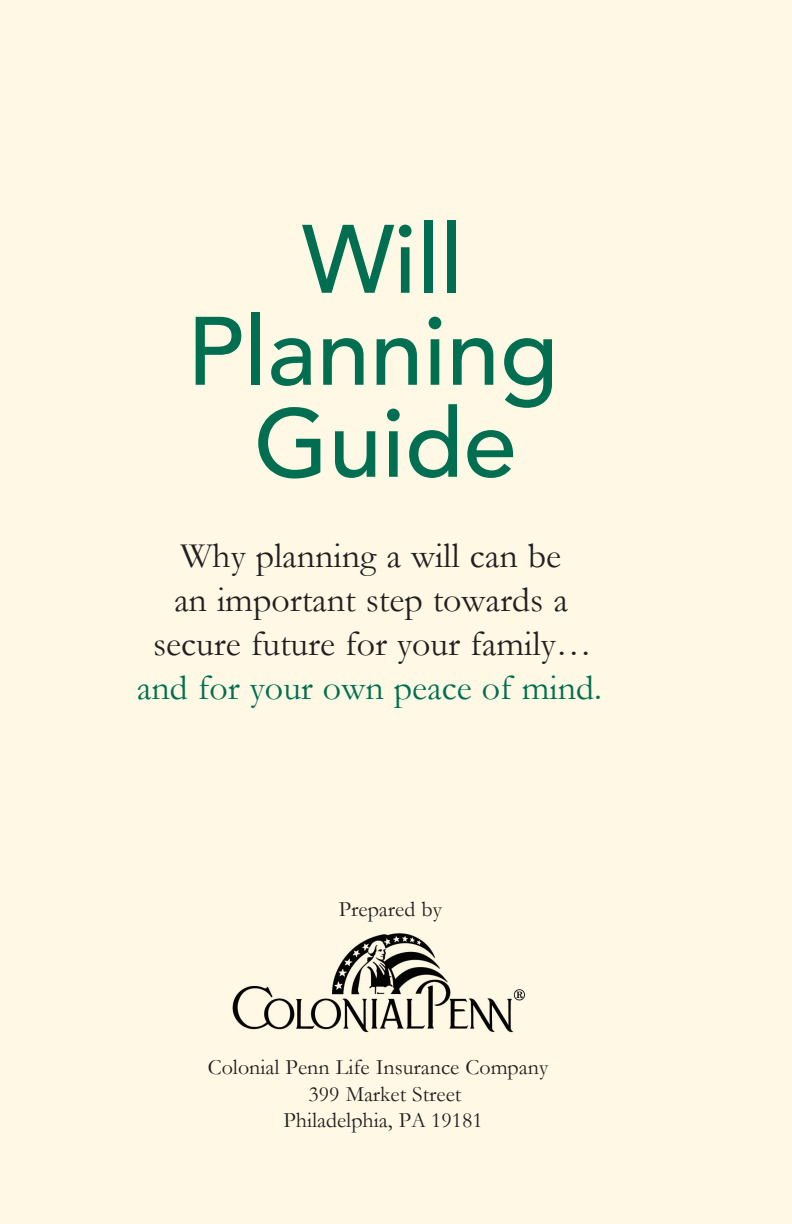
<style>
.page{position:relative;width:792px;height:1224px;background:#fef8e4}
.page>*{position:absolute;margin:0;border:0;box-sizing:border-box;transform-origin:0 0}
.t1{font:500 96px/92px "Avenir LT";color:#006e51;text-align:center}
.t2{font:36px/44px "Garamond";color:#231f20;text-align:center}
.t3{font:36px "Garamond";color:#006e51}
.t4{font:22px "Garamond";color:#231f20}
</style>
<div class="page">
<img style="left:232px;top:933px;width:293px;height:100px">
<h1 class="t1" style="left:187px;top:216px;width:373px">Will<br>Planning<br>Guide</h1>
<h2 class="t2" style="left:153px;top:533px;width:440px">Why planning a will can be<br>an important step towards a secure future for your family…</h2>
<h2 class="t3" style="left:137px;top:664px;width:466px">and for your own peace of mind.</h2>
<p class="t4" style="left:339px;top:894px;width:105px">Prepared by</p>
<p class="t4" style="left:208px;top:1053px;width:342px">Colonial Penn Life Insurance Company</p>
<p class="t4" style="left:309px;top:1079px;width:154px">399 Market Street</p>
<p class="t4" style="left:284px;top:1105px;width:201px">Philadelphia, PA 19181</p>
</div>
